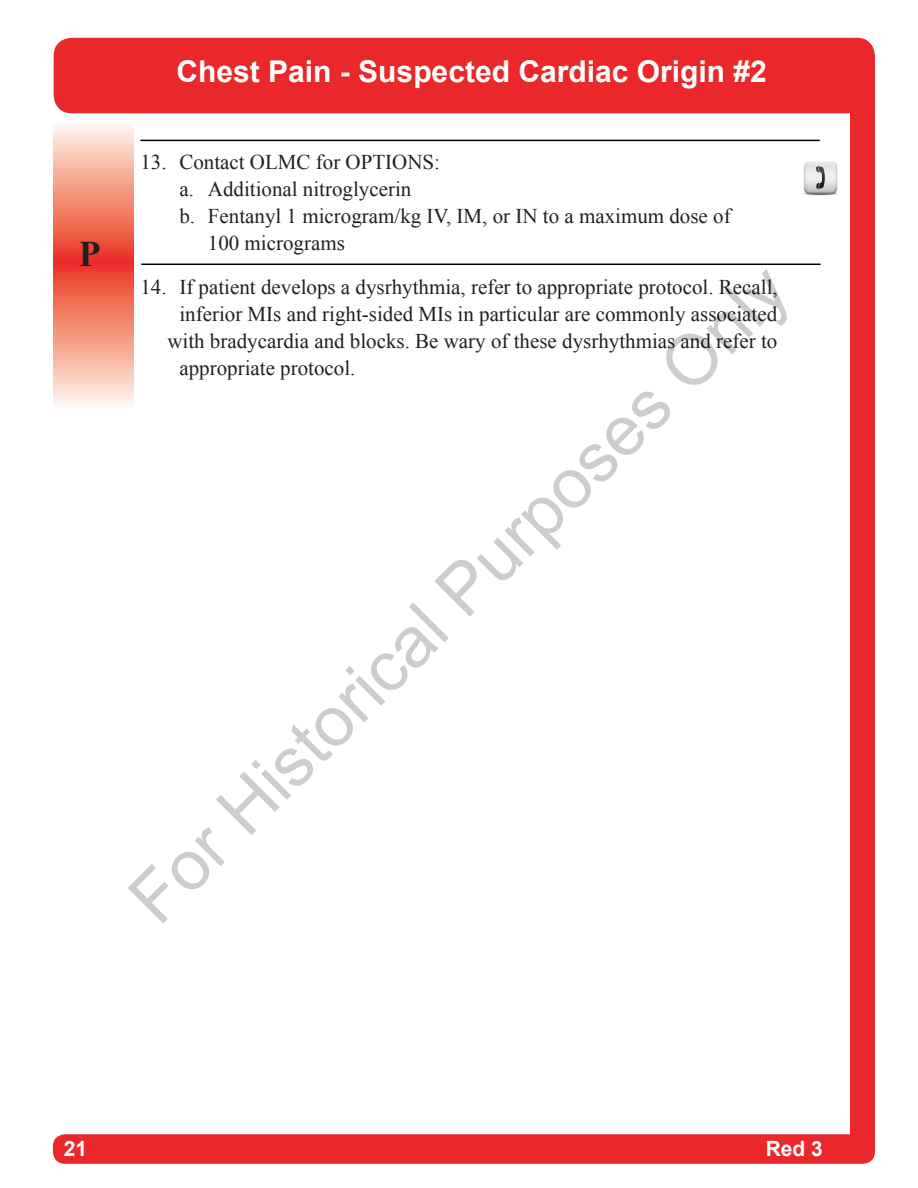
<style>
.page{position:relative;width:918px;height:1188px;background:#fff}
.page>*{position:absolute;margin:0;border:0;box-sizing:border-box;transform-origin:0 0}
.t1{font:70.35px "Arial";color:rgb(0 0 0/.2)}
.t2{font:700 36px "Times New Roman";color:#231f20}
.t3{font:700 30px "Arial";color:#fff}
.t4{font:21px "Times New Roman";color:#231f20}
.t5{font:700 21px "Arial";color:#fff}
</style>
<div class="page">
<div style="left:53px;top:1134px;width:822px;height:30px;background:#ea272a;border-radius:12px"></div>
<div style="left:54px;top:38px;width:821px;height:75px;background:#ea272a;border-radius:18px"></div>
<div style="left:850px;top:57px;width:25px;height:1095px;background:#ea272a"></div>
<svg style="left:54px;top:125px;width:79px;height:279px;background:#f39480"></svg>
<img style="left:797px;top:154px;width:48px;height:42px">
<hr style="left:140px;top:140px;width:680px;height:1px;background:#000">
<hr style="left:141px;top:264px;width:680px;height:1px;background:#000">
<h2 class="t2" style="left:79px;top:230px;width:23px">P</h2>
<h3 class="t3" style="left:177px;top:52px;width:592px">Chest Pain - Suspected Cardiac Origin #2</h3>
<p class="t4" style="left:140px;top:148px;width:301px">13. Contact OLMC for OPTIONS:</p>
<p class="t4" style="left:179px;top:175px;width:234px">a. Additional nitroglycerin</p>
<p class="t4" style="left:179px;top:202px;width:553px">b. Fentanyl 1 microgram/kg IV, IM, or IN to a maximum dose of</p>
<p class="t4" style="left:208px;top:229px;width:139px">100 micrograms</p>
<p class="t4" style="left:140px;top:272px;width:639px">14. If patient develops a dysrhythmia, refer to appropriate protocol. Recall,</p>
<p class="t4" style="left:179px;top:299px;width:599px">inferior MIs and right-sided MIs in particular are commonly associated</p>
<p class="t4" style="left:167px;top:326px;width:612px">with bradycardia and blocks. Be wary of these dysrhythmias and refer to</p>
<p class="t4" style="left:179px;top:353px;width:178px">appropriate protocol.</p>
<h1 class="t1" style="left:107px;top:876px;width:897px;rotate:-45deg">For Historical Purposes Only</h1>
<p class="t5" style="left:64px;top:1135px;width:25px">21</p>
<p class="t5" style="left:766px;top:1135px;width:59px">Red 3</p>
</div>
